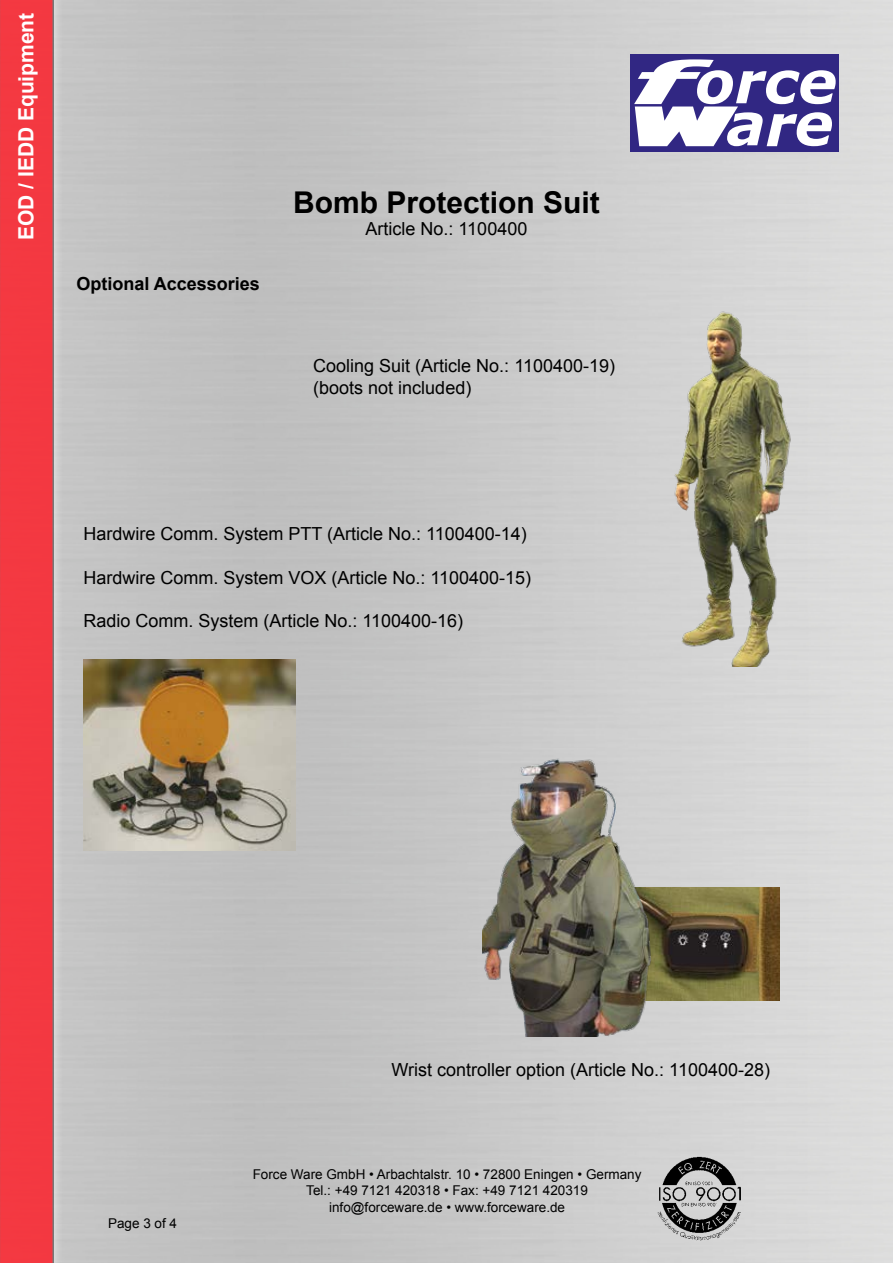
<style>
.page{position:relative;width:893px;height:1263px;background:#fff}
.page>*{position:absolute;margin:0;border:0;box-sizing:border-box;transform-origin:0 0}
.t1{font:700 30px "Arial";color:#000}
.t2{font:700 21px "Arial";color:#fffeff}
.t3{font:18px/21.6px "Arial";color:#000}
.t4{font:700 18px "Arial";color:#000}
.t5{font:13.5px/16.2px "Arial";color:#000;text-align:center}
</style>
<div class="page">
<img style="left:63px;top:0;width:830px;height:1263px">
<div style="left:631px;top:54px;width:208px;height:98px;background:#312783"></div>
<svg style="left:634px;top:59px;width:202px;height:87px"></svg>
<img style="left:654px;top:1153px;width:90px;height:89px">
<div style="left:0;top:0;width:63px;height:1263px;background:#cfcfcf"></div>
<div style="left:0;top:0;width:54px;height:1263px;background:#f43841"></div>
<img style="left:664px;top:303px;width:132px;height:363px">
<img style="left:681px;top:888px;width:98px;height:113px">
<img style="left:482px;top:739px;width:199px;height:298px">
<img style="left:83px;top:659px;width:213px;height:191px">
<p class="t2" style="left:12px;top:240px;width:229px;rotate:-90deg">EOD / IEDD Equipment</p>
<p class="t4" style="left:77px;top:271px;width:185px">Optional Accessories</p>
<h1 class="t1" style="left:293px;top:183px;width:308px">Bomb Protection Suit</h1>
<p class="t3" style="left:366px;top:218px;width:163px">Article No.: 1100400</p>
<p class="t3" style="left:313px;top:355px;width:303px">Cooling Suit (Article No.: 1100400-19) (boots not included)</p>
<p class="t3" style="left:83px;top:523px;width:445px">Hardwire Comm. System PTT (Article No.: 1100400-14)</p>
<p class="t3" style="left:83px;top:567px;width:449px">Hardwire Comm. System VOX (Article No.: 1100400-15)</p>
<p class="t3" style="left:83px;top:610px;width:381px">Radio Comm. System (Article No.: 1100400-16)</p>
<p class="t5" style="left:108px;top:1215px;width:71px">Page 3 of 4</p>
<p class="t3" style="left:392px;top:1059px;width:380px">Wrist controller option (Article No.: 1100400-28)</p>
<p class="t5" style="left:253px;top:1166px;width:390px">Force Ware GmbH • Arbachtalstr. 10 • 72800 Eningen • Germany<br>Tel.: +49 7121 420318 • Fax: +49 7121 420319 info@forceware.de • www.forceware.de</p>
</div>
